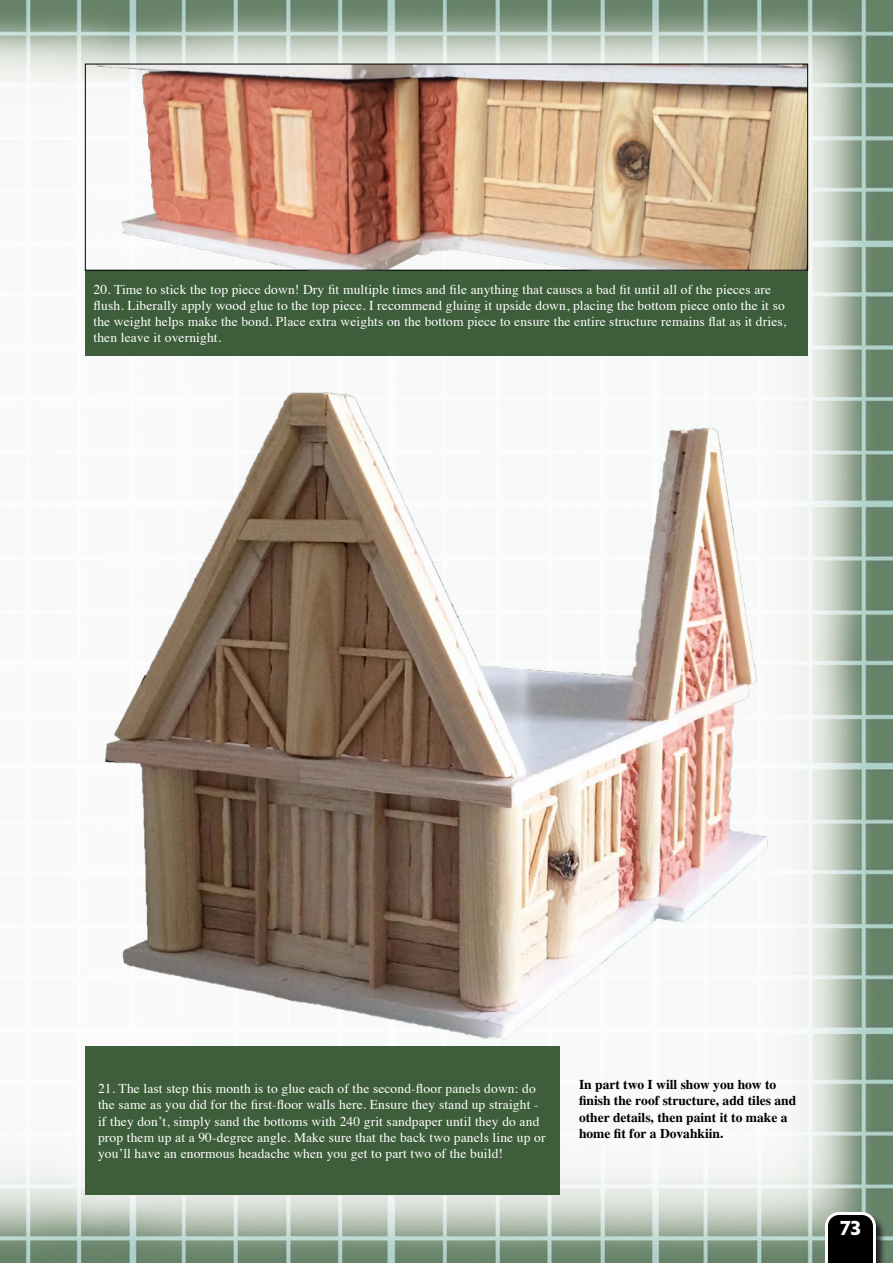
<style>
.page{position:relative;width:893px;height:1263px;background:#fff}
.page>*{position:absolute;margin:0;border:0;box-sizing:border-box;transform-origin:0 0}
.t1{font:700 18px "Penumbra Flare Std";color:#fff}
.t2{font:13.5px/16.2px "Times";letter-spacing:.01em;color:#fff}
.t3{font:700 13.5px/16.2px "Times";color:#000}
</style>
<div class="page">
<img style="left:0;top:0;width:893px;height:1263px">
<div style="left:824px;top:1213px;width:61px;height:50px;background:#000;opacity:.75"></div>
<svg style="left:825px;top:1212px;width:51px;height:51px;background:#2c2d2c"></svg>
<div style="left:85px;top:270px;width:723px;height:85px;background:#3e5d3a"></div>
<div style="left:85px;top:1046px;width:475px;height:149px;background:#3e5d3a"></div>
<img style="left:75px;top:371px;width:716px;height:679px">
<img style="left:87px;top:66px;width:719px;height:202px">
<p class="t2" style="left:94px;top:280px;width:694px">20. Time to stick the top piece down! Dry fit multiple times and file anything that causes a bad fit until all of the pieces are flush. Liberally apply wood glue to the top piece. I recommend gluing it upside down, placing the bottom piece onto the it so the weight helps make the bond. Place extra weights on the bottom piece to ensure the entire structure remains flat as it dries, then leave it overnight.</p>
<p class="t2" style="left:98px;top:1079px;width:449px">21. The last step this month is to glue each of the second-floor panels down: do the same as you did for the first-floor walls here. Ensure they stand up straight - if they don’t, simply sand the bottoms with 240 grit sandpaper until they do and prop them up at a 90-degree angle. Make sure that the back two panels line up or you’ll have an enormous headache when you get to part two of the build!</p>
<p class="t3" style="left:579px;top:1077px;width:219px">In part two I will show you how to finish the roof structure, add tiles and other details, then paint it to make a home fit for a Dovahkiin.</p>
<h1 class="t1" style="left:840px;top:1216px;width:22px">73</h1>
</div>
